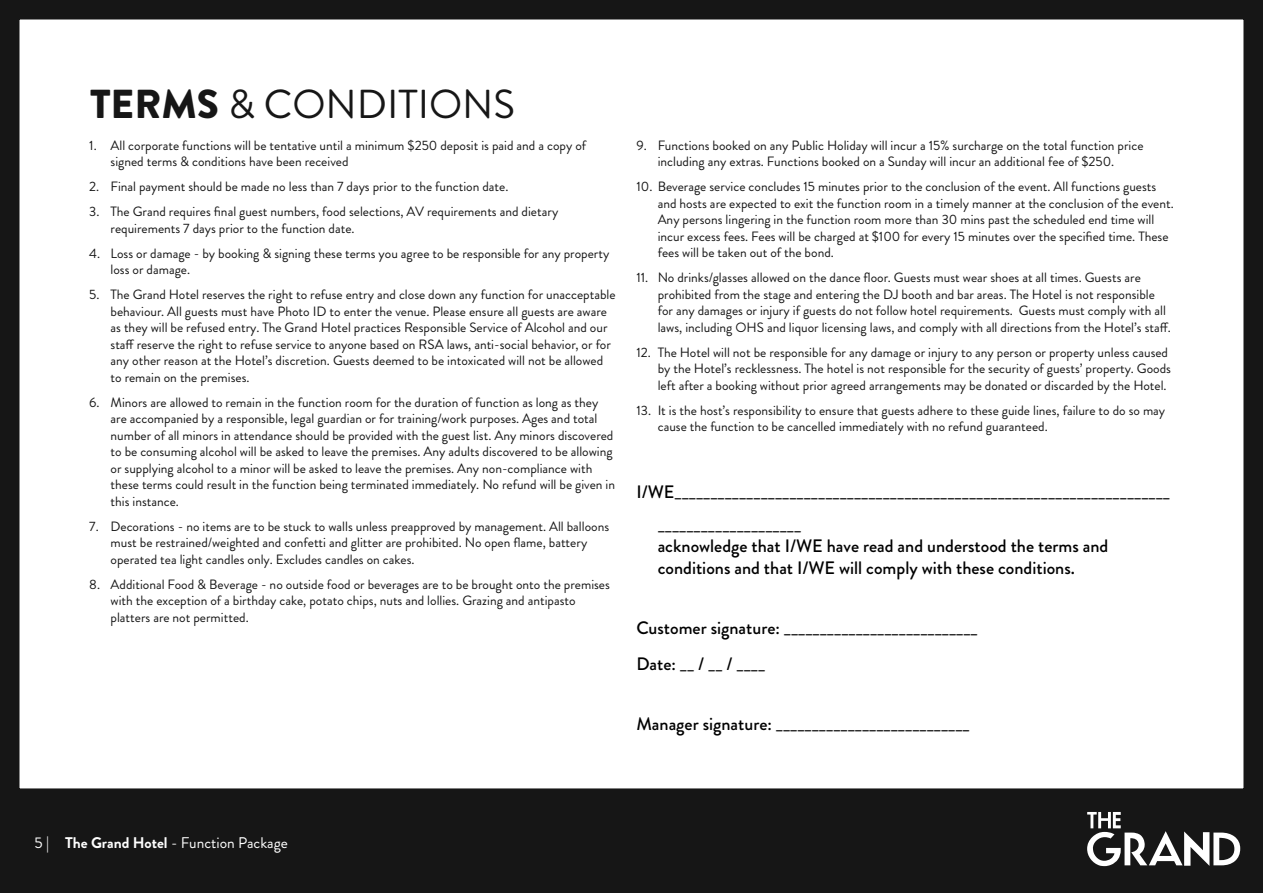
<style>
.page{position:relative;width:1263px;height:893px;background:#fff}
.page>*{position:absolute;margin:0;border:0;box-sizing:border-box;transform-origin:0 0}
.t1{font:40.35px "Brandon Grotesque";color:#161616}
.t2{font:500 18px/33px "Brandon Grotesque";color:#000}
.t3{font:15.45px "Brandon Grotesque";color:#fff}
.t4{font:13.5px/16.5px "Brandon Grotesque";color:#161616}
.s1{font-weight:900}
.s2{font-weight:700}
</style>
<div class="page">
<div style="left:0;top:0;width:1263px;height:808px;border:19px solid #161616"></div>
<div style="left:0;top:803px;width:1263px;height:90px;background:#161616"></div>
<svg style="left:1087px;top:812px;width:153px;height:54px"></svg>
<h1 class="t1" style="left:90px;top:76px;width:427px"><span class="s1">TERMS</span> &amp; CONDITIONS</h1>
<p class="t4" style="left:111px;top:137px;width:477px;text-indent:-21px">1. All corporate functions will be tentative until a minimum $250 deposit is paid and a copy of signed terms &amp; conditions have been received</p>
<p class="t4" style="left:89px;top:179px;width:421px">2. Final payment should be made no less than 7 days prior to the function date.</p>
<p class="t4" style="left:111px;top:204px;width:449px;text-indent:-21px">3. The Grand requires final guest numbers, food selections, AV requirements and dietary requirements 7 days prior to the function date.</p>
<p class="t4" style="left:111px;top:245px;width:500px;text-indent:-21px">4. Loss or damage - by booking &amp; signing these terms you agree to be responsible for any property loss or damage.</p>
<p class="t4" style="left:111px;top:287px;width:507px;text-indent:-21px">5. The Grand Hotel reserves the right to refuse entry and close down any function for unacceptable behaviour. All guests must have Photo ID to enter the venue. Please ensure all guests are aware as they will be refused entry. The Grand Hotel practices Responsible Service of Alcohol and our staff reserve the right to refuse service to anyone based on RSA laws, anti-social behavior, or for any other reason at the Hotel’s discretion. Guests deemed to be intoxicated will not be allowed to remain on the premises.</p>
<p class="t4" style="left:111px;top:394px;width:506px;text-indent:-21px">6. Minors are allowed to remain in the function room for the duration of function as long as they are accompanied by a responsible, legal guardian or for training/work purposes. Ages and total number of all minors in attendance should be provided with the guest list. Any minors discovered to be consuming alcohol will be asked to leave the premises. Any adults discovered to be allowing or supplying alcohol to a minor will be asked to leave the premises. Any non-compliance with these terms could result in the function being terminated immediately. No refund will be given in this instance.</p>
<p class="t4" style="left:111px;top:518px;width:500px;text-indent:-21px">7. Decorations - no items are to be stuck to walls unless preapproved by management. All balloons must be restrained/weighted and confetti and glitter are prohibited. No open flame, battery operated tea light candles only. Excludes candles on cakes.</p>
<p class="t4" style="left:111px;top:576px;width:501px;text-indent:-21px">8. Additional Food &amp; Beverage - no outside food or beverages are to be brought onto the premises with the exception of a birthday cake, potato chips, nuts and lollies. Grazing and antipasto platters are not permitted.</p>
<p class="t4" style="left:636px;top:137px;width:509px;text-align:center">9. Functions booked on any Public Holiday will incur a 15% surcharge on the total function price including any extras. Functions booked on a Sunday will incur an additional fee of $250.</p>
<p class="t4" style="left:658px;top:179px;width:517px;text-indent:-21px">10. Beverage service concludes 15 minutes prior to the conclusion of the event. All functions guests and hosts are expected to exit the function room in a timely manner at the conclusion of the event.<br>Any persons lingering in the function room more than 30 mins past the scheduled end time will incur excess fees. Fees will be charged at $100 for every 15 minutes over the specified time. These fees will be taken out of the bond.</p>
<p class="t4" style="left:658px;top:269px;width:515px;text-indent:-21px">11. No drinks/glasses allowed on the dance floor. Guests must wear shoes at all times. Guests are prohibited from the stage and entering the DJ booth and bar areas. The Hotel is not responsible for any damages or injury if guests do not follow hotel requirements. Guests must comply with all laws, including OHS and liquor licensing laws, and comply with all directions from the Hotel’s staff.</p>
<p class="t4" style="left:658px;top:344px;width:515px;text-indent:-21px">12. The Hotel will not be responsible for any damage or injury to any person or property unless caused by the Hotel’s recklessness. The hotel is not responsible for the security of guests’ property. Goods left after a booking without prior agreed arrangements may be donated or discarded by the Hotel.</p>
<p class="t4" style="left:658px;top:402px;width:509px;text-indent:-21px">13. It is the host’s responsibility to ensure that guests adhere to these guide lines, failure to do so may cause the function to be cancelled immediately with no refund guaranteed.</p>
<h2 class="t2" style="left:658px;top:475px;width:514px;text-indent:-21px">I/WE_____________________________________________________________________ ____________________</h2>
<h2 class="t2" style="left:658px;top:536px;width:452px;line-height:21.6px">acknowledge that I/WE have read and understood the terms and conditions and that I/WE will comply with these conditions.</h2>
<h2 class="t2" style="left:636px;top:611px;width:343px;line-height:35.5px">Customer signature: ___________________________<br>Date: __ / __ / ____</h2>
<h2 class="t2" style="left:636px;top:708px;width:335px">Manager signature: ___________________________</h2>
<p class="t3" style="left:35px;top:832px;width:255px">5 | <span class="s2">The Grand Hotel</span> - Function Package</p>
</div>
